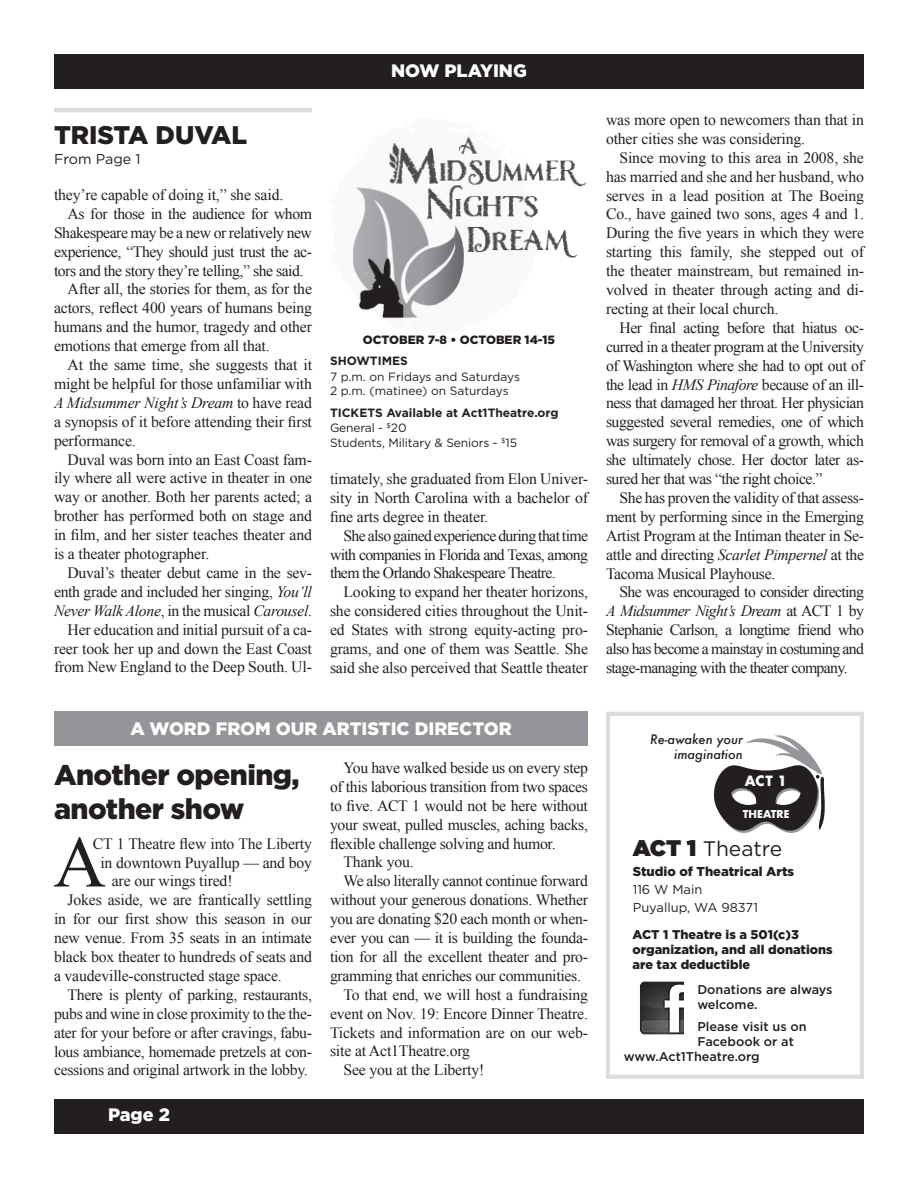
<style>
.page{position:relative;width:918px;height:1188px;background:#fff}
.page>*{position:absolute;margin:0;border:0;box-sizing:border-box;transform-origin:0 0}
.t1{font:72.9px "Times New Roman";color:#231f20}
.t2{font:900 28.5px "Gotham";letter-spacing:-.02em;color:#231f20}
.t3{font:900 25.5px "Gotham";color:#231f20}
.t4{font:21px "Gotham";letter-spacing:-.005em;color:#231f20}
.t5{font:900 18px "Gotham";color:#fff}
.t6{font:15.75px/18.9px "Times New Roman";letter-spacing:-.01em;color:#231f20;text-align:justify}
.t7{font:14.25px "Gotham";color:#231f20}
.t8{font:700 13.8px "Futura";color:#fff}
.t9{font:12.9px "Gotham";color:#231f20}
.t10{font:900 12.9px "Gotham";color:#231f20}
.t11{font:500 12.75px/15.3px "Gotham";color:#231f20}
.t12{font:900 12.75px/15.3px "Gotham";color:#231f20}
.t13{font:italic 500 12.75px/15.3px "Futura";color:#231f20;text-align:right}
.t14{font:12px/14.4px "Gotham";letter-spacing:-.01em;color:#231f20}
.t15{font:700 12px "Gotham";color:#231f20}
.t16{font:900 12px "Gotham";color:#231f20}
.t17{font:700 10.65px "Futura";letter-spacing:.005em;color:#fff}
.s1{font-style:italic}
.s2{font-weight:900;font-size:22.5px}
</style>
<div class="page">
<hr style="left:54px;top:108px;width:258px;height:4px;background:#dcdddf">
<img style="left:352px;top:137px;width:235px;height:182px">
<div style="left:54px;top:54px;width:810px;height:35px;background:#231f20"></div>
<div style="left:54px;top:1099px;width:810px;height:35px;background:#231f20"></div>
<div style="left:54px;top:712px;width:534px;height:34px;background:#939598"></div>
<div style="left:606px;top:712px;width:258px;height:367px;border:4px solid #dcdddf"></div>
<svg style="left:713px;top:735px;width:112px;height:98px"></svg>
<img style="left:640px;top:981px;width:44px;height:54px">
<p class="t3" style="left:54px;top:118px;width:195px">TRISTA DUVAL</p>
<p class="t7" style="left:54px;top:150px;width:88px">From Page 1</p>
<p class="t6" style="left:54px;top:185px;width:231px">they’re capable of doing it,” she said.</p>
<p class="t6" style="left:54px;top:204px;width:260px;text-indent:14px">As for those in the audience for whom Shakespeare may be a new or relatively new experience, “They should just trust the ac&shy;tors and the story they’re telling,” she said.</p>
<p class="t6" style="left:54px;top:279px;width:260px;text-indent:14px">After all, the stories for them, as for the actors, reflect 400 years of humans being humans and the humor, tragedy and other emotions that emerge from all that.</p>
<p class="t6" style="left:54px;top:355px;width:260px;text-indent:14px">At the same time, she suggests that it might be helpful for those unfamiliar with <span class="s1">A Midsummer Night’s Dream</span> to have read a synopsis of it before attending their first performance.</p>
<p class="t6" style="left:54px;top:450px;width:260px;text-indent:14px">Duval was born into an East Coast fam&shy;ily where all were active in theater in one way or another. Both her parents acted; a brother has performed both on stage and in film, and her sister teaches theater and is a theater photographer.</p>
<p class="t6" style="left:54px;top:563px;width:260px;text-indent:14px">Duval’s theater debut came in the sev&shy;enth grade and included her singing, <span class="s1">You’ll Never Walk Alone</span>, in the musical <span class="s1">Carousel</span>.</p>
<p class="t6" style="left:54px;top:620px;width:259px;text-indent:14px">Her education and initial pursuit of a ca&shy;reer took her up and down the East Coast from New England to the Deep South. Ul-</p>
<p class="t5" style="left:391px;top:59px;width:137px">NOW PLAYING</p>
<p class="t16" style="left:363px;top:332px;width:194px">OCTOBER 7-8 • OCTOBER 14-15</p>
<p class="t15" style="left:330px;top:353px;width:79px">SHOWTIMES</p>
<p class="t14" style="left:330px;top:369px;width:192px">7 p.m. on Fridays and Saturdays<br>2 p.m. (matinee) on Saturdays</p>
<p class="t15" style="left:330px;top:404px;width:230px">TICKETS Available at Act1Theatre.org</p>
<p class="t14" style="left:330px;top:421px;width:189px">General - <sup>$</sup>20<br>Students, Military &amp; Seniors - <sup>$</sup>15</p>
<p class="t6" style="left:330px;top:469px;width:259px">timately, she graduated from Elon Univer&shy;sity in North Carolina with a bachelor of fine arts degree in theater.</p>
<p class="t6" style="left:330px;top:526px;width:260px;text-indent:14px">She also gained experience during that time with companies in Florida and Texas, among them the Orlando Shakespeare Theatre.</p>
<p class="t6" style="left:330px;top:582px;width:260px;text-indent:14px">Looking to expand her theater horizons, she considered cities throughout the Unit&shy;ed States with strong equity-acting pro&shy;grams, and one of them was Seattle. She said she also perceived that Seattle theater</p>
<p class="t6" style="left:606px;top:110px;width:260px">was more open to newcomers than that in other cities she was considering.</p>
<p class="t6" style="left:606px;top:148px;width:260px;text-indent:14px">Since moving to this area in 2008, she has married and she and her husband, who serves in a lead position at The Boeing Co., have gained two sons, ages 4 and 1.<br>During the five years in which they were starting this family, she stepped out of the theater mainstream, but remained in&shy;volved in theater through acting and di&shy;recting at their local church.</p>
<p class="t6" style="left:606px;top:318px;width:260px;text-indent:14px">Her final acting before that hiatus oc&shy;curred in a theater program at the University of Washington where she had to opt out of the lead in <span class="s1">HMS Pinafore</span> because of an ill&shy;ness that damaged her throat. Her physician suggested several remedies, one of which was surgery for removal of a growth, which she ultimately chose. Her doctor later as&shy;sured her that was “the right choice.”</p>
<p class="t6" style="left:606px;top:488px;width:260px;text-indent:14px">She has proven the validity of that assess&shy;ment by performing since in the Emerging Artist Program at the Intiman theater in Se&shy;attle and directing <span class="s1">Scarlet Pimpernel</span> at the Tacoma Musical Playhouse.</p>
<p class="t6" style="left:606px;top:582px;width:260px;text-indent:14px">She was encouraged to consider directing <span class="s1">A Midsummer Night’s Dream</span> at ACT 1 by Stephanie Carlson, a longtime friend who also has become a mainstay in costuming and stage-managing with the theater company.</p>
<p class="t5" style="left:130px;top:716px;width:383px">A WORD FROM OUR ARTISTIC DIRECTOR</p>
<p class="t2" style="left:54px;top:755px;width:247px">Another opening,</p>
<p class="t2" style="left:54px;top:789px;width:192px">another show</p>
<p class="t1" style="left:53px;top:813px;width:54px">A</p>
<p class="t6" style="left:93px;top:834px;width:221px">CT 1 Theatre flew into The Liberty</p>
<p class="t6" style="left:100px;top:853px;width:213px">in downtown Puyallup — and boy</p>
<p class="t6" style="left:112px;top:872px;width:122px">are our wings tired!</p>
<p class="t6" style="left:54px;top:890px;width:260px;text-indent:14px">Jokes aside, we are frantically settling in for our first show this season in our new venue. From 35 seats in an intimate black box theater to hundreds of seats and a vaudeville-constructed stage space.</p>
<p class="t6" style="left:54px;top:985px;width:260px;text-indent:14px">There is plenty of parking, restaurants, pubs and wine in close proximity to the the&shy;ater for your before or after cravings, fabu&shy;lous ambiance, homemade pretzels at con&shy;cessions and original artwork in the lobby.</p>
<p class="t5" style="left:108px;top:1103px;width:63px">Page 2</p>
<p class="t6" style="left:330px;top:758px;width:260px;text-indent:14px">You have walked beside us on every step of this laborious transition from two spaces to five. ACT 1 would not be here without your sweat, pulled muscles, aching backs, flexible challenge solving and humor.</p>
<p class="t6" style="left:344px;top:852px;width:72px">Thank you.</p>
<p class="t6" style="left:330px;top:871px;width:260px;text-indent:14px">We also literally cannot continue forward without your generous donations. Whether you are donating $20 each month or when&shy;ever you can — it is building the founda&shy;tion for all the excellent theater and pro&shy;gramming that enriches our communities.</p>
<p class="t6" style="left:330px;top:985px;width:260px;text-indent:14px">To that end, we will host a fundraising event on Nov. 19: Encore Dinner Theatre.<br>Tickets and information are on our web&shy;site at Act1Theatre.org</p>
<p class="t6" style="left:344px;top:1060px;width:142px">See you at the Liberty!</p>
<p class="t13" style="left:650px;top:732px;width:94px">Re-awaken your imagination</p>
<p class="t8" style="left:745px;top:771px;width:44px">ACT 1</p>
<p class="t17" style="left:743px;top:807px;width:48px">THEATRE</p>
<p class="t4" style="left:633px;top:835px;width:151px"><span class="s2">ACT 1</span> Theatre</p>
<p class="t10" style="left:633px;top:863px;width:163px">Studio of Theatrical Arts</p>
<p class="t9" style="left:633px;top:882px;width:71px">116 W Main</p>
<p class="t9" style="left:633px;top:900px;width:127px">Puyallup, WA 98371</p>
<p class="t12" style="left:633px;top:926px;width:202px">ACT 1 Theatre is a 501(c)3 organization, and all donations are tax deductible</p>
<p class="t11" style="left:697px;top:981px;width:137px">Donations are always welcome.</p>
<p class="t11" style="left:697px;top:1018px;width:111px">Please visit us on</p>
<p class="t11" style="left:697px;top:1033px;width:98px">Facebook or at</p>
<p class="t11" style="left:624px;top:1049px;width:138px">www.Act1Theatre.org</p>
</div>
